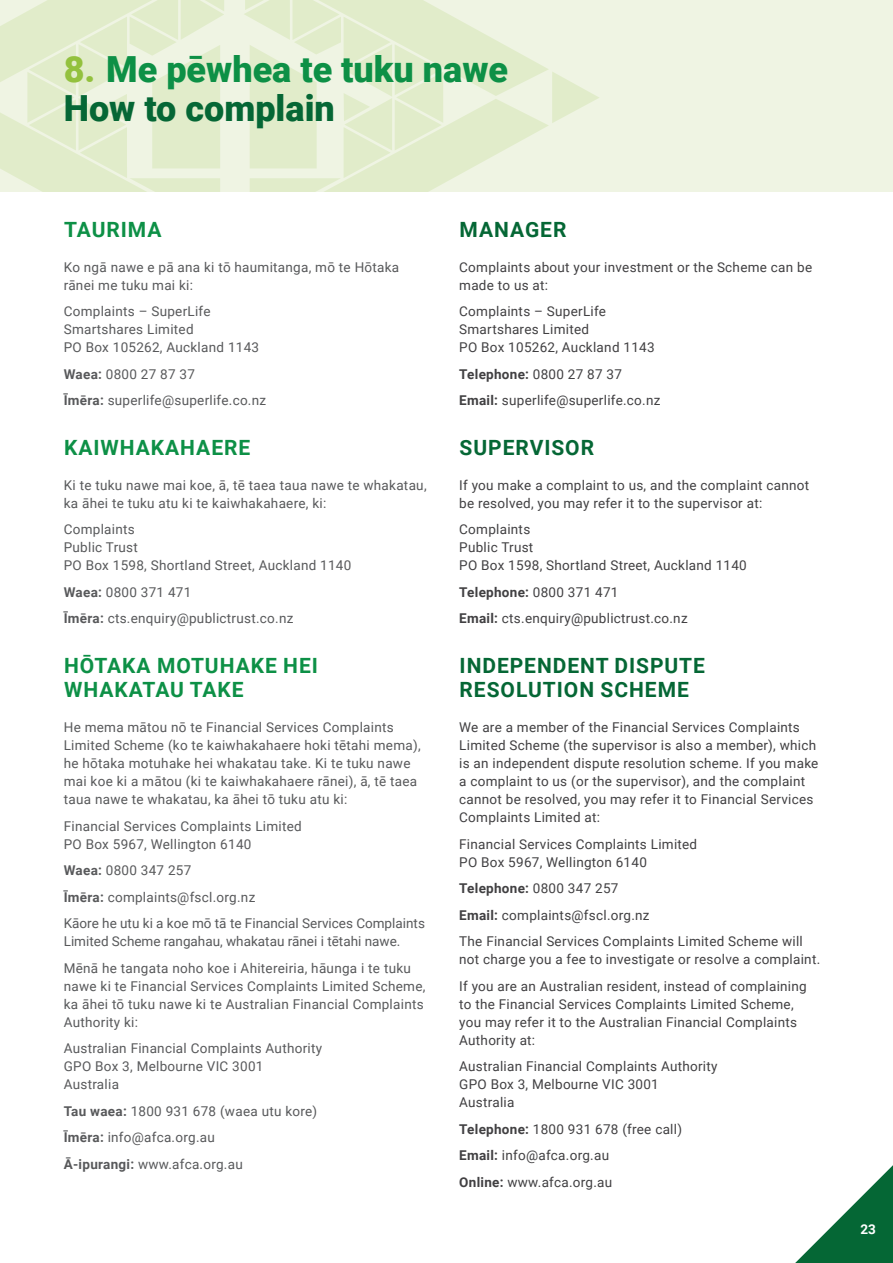
<style>
.page{position:relative;width:893px;height:1263px;background:#fff}
.page>*{position:absolute;margin:0;border:0;box-sizing:border-box;transform-origin:0 0}
.t1{font:900 36px/39px "Roboto";color:#0d9046}
.t2{font:700 21px/24px "Roboto";letter-spacing:.045em;color:#056735}
.t3{font:700 21px/24px "Roboto";letter-spacing:.045em;color:#0d9046}
.t4{font:13.5px/18px "Roboto";letter-spacing:.02em;color:#414042}
.t5{font:13.5px/18px "Roboto";letter-spacing:.02em;color:#58595b}
.t6{font:13.5px/26.5px "Roboto";color:#58595b}
.t7{font:700 13.5px "Roboto";color:#fff}
.s1{color:#93c13e}
.s2{color:#056735}
.s3{font-weight:700}
</style>
<div class="page">
<div style="left:0;top:0;width:893px;height:191px;background:#eff4e3"></div>
<svg style="left:0;top:0;width:599px;height:191px;fill:#e1ecca"></svg>
<svg style="left:795px;top:1165px;width:98px;height:98px"></svg>
<h1 class="t1" style="left:64px;top:49px;width:446px"><span class="s1">8.</span> Me pēwhea te tuku nawe<br><span class="s2">How to complain</span></h1>
<h2 class="t3" style="left:64px;top:217px;width:99px">TAURIMA</h2>
<p class="t5" style="left:64px;top:258px;width:337px">Ko ngā nawe e pā ana ki tō haumitanga, mō te Hōtaka rānei me tuku mai ki:</p>
<p class="t5" style="left:64px;top:302px;width:197px">Complaints – SuperLife<br>Smartshares Limited<br>PO Box 105262, Auckland 1143</p>
<p class="t5" style="left:64px;top:360px;width:204px;line-height:26.5px"><span class="s3">Waea:</span> 0800 27 87 37<br><span class="s3">Īmēra:</span> superlife@superlife.co.nz</p>
<h2 class="t3" style="left:64px;top:435px;width:188px">KAIWHAKAHAERE</h2>
<p class="t5" style="left:64px;top:476px;width:364px">Ki te tuku nawe mai koe, ā, tē taea taua nawe te whakatau, ka āhei te tuku atu ki te kaiwhakahaere, ki:</p>
<p class="t5" style="left:64px;top:520px;width:289px">Complaints<br>Public Trust<br>PO Box 1598, Shortland Street, Auckland 1140</p>
<p class="t5" style="left:64px;top:578px;width:231px;line-height:26.5px"><span class="s3">Waea:</span> 0800 371 471<br><span class="s3">Īmēra:</span> cts.enquiry@publictrust.co.nz</p>
<h2 class="t3" style="left:64px;top:653px;width:255px">HŌTAKA MOTUHAKE HEI<br>WHAKATAU TAKE</h2>
<p class="t5" style="left:64px;top:718px;width:358px">He mema mātou nō te Financial Services Complaints Limited Scheme (ko te kaiwhakahaere hoki tētahi mema), he hōtaka motuhake hei whakatau take. Ki te tuku nawe mai koe ki a mātou (ki te kaiwhakahaere rānei), ā, tē taea taua nawe te whakatau, ka āhei tō tuku atu ki:</p>
<p class="t5" style="left:64px;top:816px;width:240px">Financial Services Complaints Limited<br>PO Box 5967, Wellington 6140</p>
<p class="t6" style="left:64px;top:856px;width:363px"><span class="s3">Waea:</span> 0800 347 257<br><span class="s3">Īmēra:</span> complaints@fscl.org.nz<br>Kāore he utu ki a koe mō tā te Financial Services Complaints</p>
<p class="t6" style="left:64px;top:927px;width:349px">Limited Scheme rangahau, whakatau rānei i tētahi nawe.<br>Mēnā he tangata noho koe i Ahitereiria, hāunga i te tuku</p>
<p class="t5" style="left:64px;top:976px;width:363px">nawe ki te Financial Services Complaints Limited Scheme, ka āhei tō tuku nawe ki te Australian Financial Complaints<br>Authority ki:</p>
<p class="t5" style="left:64px;top:1039px;width:260px">Australian Financial Complaints Authority<br>GPO Box 3, Melbourne VIC 3001<br>Australia</p>
<p class="t5" style="left:64px;top:1097px;width:255px;line-height:26.5px"><span class="s3">Tau waea:</span> 1800 931 678 (waea utu kore)<br><span class="s3">Īmēra:</span> info@afca.org.au<br><span class="s3">Ā-ipurangi:</span> www.afca.org.au</p>
<h2 class="t2" style="left:460px;top:217px;width:108px">MANAGER</h2>
<p class="t4" style="left:459px;top:258px;width:354px">Complaints about your investment or the Scheme can be made to us at:</p>
<p class="t4" style="left:459px;top:302px;width:197px">Complaints – SuperLife<br>Smartshares Limited<br>PO Box 105262, Auckland 1143</p>
<p class="t4" style="left:459px;top:360px;width:203px;line-height:26.5px"><span class="s3">Telephone:</span> 0800 27 87 37<br><span class="s3">Email:</span> superlife@superlife.co.nz</p>
<h2 class="t2" style="left:460px;top:435px;width:136px">SUPERVISOR</h2>
<p class="t4" style="left:459px;top:476px;width:351px">If you make a complaint to us, and the complaint cannot be resolved, you may refer it to the supervisor at:</p>
<p class="t4" style="left:459px;top:520px;width:289px">Complaints<br>Public Trust<br>PO Box 1598, Shortland Street, Auckland 1140</p>
<p class="t4" style="left:459px;top:578px;width:230px;line-height:26.5px"><span class="s3">Telephone:</span> 0800 371 471<br><span class="s3">Email:</span> cts.enquiry@publictrust.co.nz</p>
<h2 class="t2" style="left:460px;top:653px;width:247px">INDEPENDENT DISPUTE<br>RESOLUTION SCHEME</h2>
<p class="t4" style="left:459px;top:718px;width:361px">We are a member of the Financial Services Complaints Limited Scheme (the supervisor is also a member), which is an independent dispute resolution scheme. If you make a complaint to us (or the supervisor), and the complaint cannot be resolved, you may refer it to Financial Services Complaints Limited at:</p>
<p class="t4" style="left:459px;top:834px;width:239px">Financial Services Complaints Limited<br>PO Box 5967, Wellington 6140</p>
<p class="t4" style="left:459px;top:874px;width:345px;line-height:26.5px"><span class="s3">Telephone:</span> 0800 347 257<br><span class="s3">Email:</span> complaints@fscl.org.nz<br>The Financial Services Complaints Limited Scheme will</p>
<p class="t4" style="left:459px;top:945px;width:362px;line-height:26.5px">not charge you a fee to investigate or resolve a complaint.<br>If you are an Australian resident, instead of complaining</p>
<p class="t4" style="left:459px;top:994px;width:339px">to the Financial Services Complaints Limited Scheme, you may refer it to the Australian Financial Complaints<br>Authority at:</p>
<p class="t4" style="left:459px;top:1057px;width:260px">Australian Financial Complaints Authority<br>GPO Box 3, Melbourne VIC 3001<br>Australia</p>
<p class="t4" style="left:459px;top:1115px;width:224px;line-height:26.5px"><span class="s3">Telephone:</span> 1800 931 678 (free call)<br><span class="s3">Email:</span> info@afca.org.au<br><span class="s3">Online:</span> www.afca.org.au</p>
<p class="t7" style="left:860px;top:1219px;width:17px">23</p>
</div>
